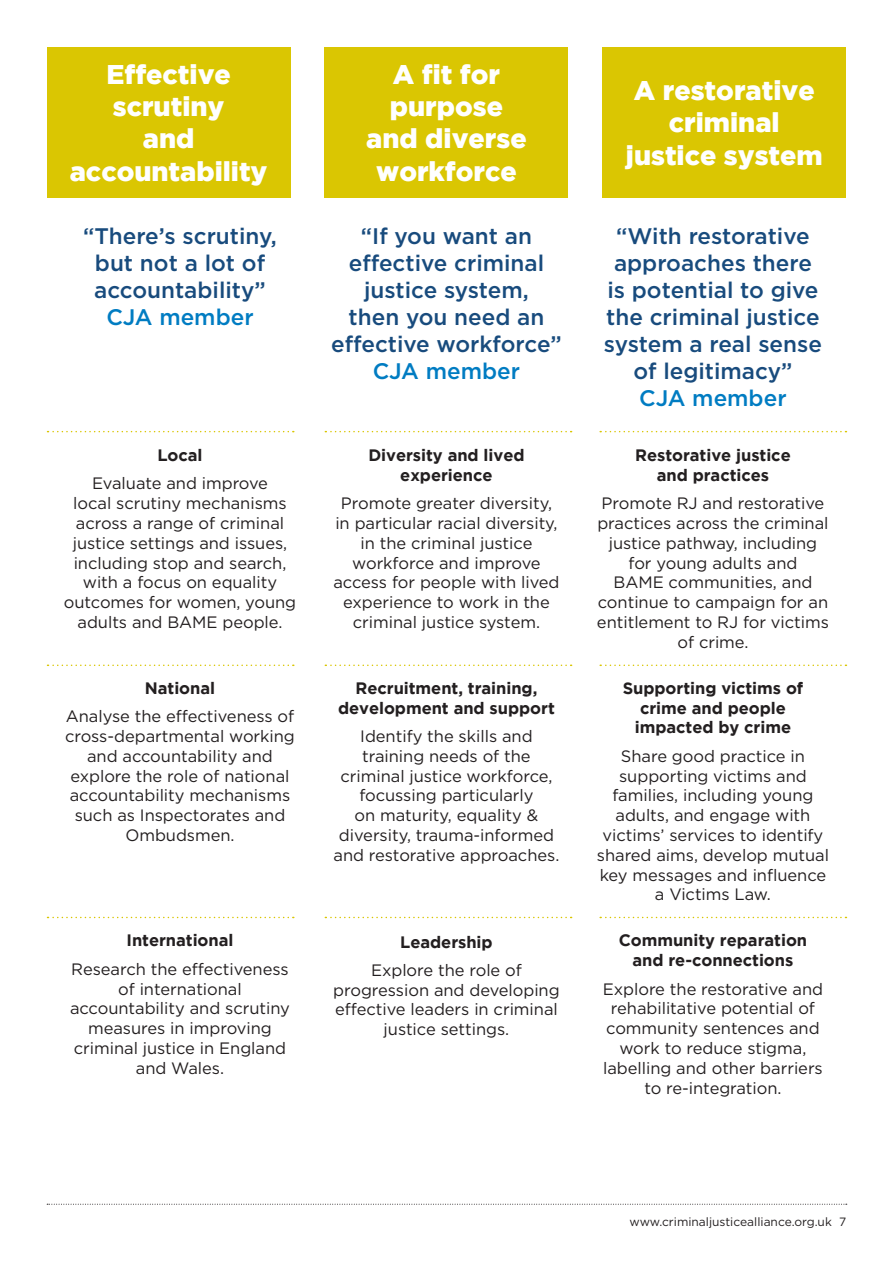
<style>
.page{position:relative;width:893px;height:1263px;background:#fff}
.page>*{position:absolute;margin:0;border:0;box-sizing:border-box;transform-origin:0 0}
.t1{font:900 27px/32.4px "Gotham";color:#fff;text-align:center}
.Heading_in_a_box{font:500 22.5px/27px "Gotham";color:#184b7d;text-align:center}
.t2{font:16.5px/19.8px "Gotham";letter-spacing:-.005em;color:#231f20;text-align:center}
.Mini_head{font:700 16.5px/19.8px "Gotham";letter-spacing:-.005em;color:#231f20;text-align:center}
.t3{font:12px "Gotham";color:#231f20}
.s1{color:#007cc2}
</style>
<div class="page">
<svg style="left:47px;top:1204px;width:800px;height:1px"></svg>
<svg style="left:48px;top:431px;width:246px;height:1px"></svg>
<svg style="left:325px;top:431px;width:247px;height:1px"></svg>
<svg style="left:600px;top:431px;width:246px;height:1px"></svg>
<svg style="left:48px;top:664px;width:246px;height:2px"></svg>
<svg style="left:325px;top:664px;width:247px;height:2px"></svg>
<svg style="left:600px;top:664px;width:246px;height:2px"></svg>
<svg style="left:48px;top:917px;width:246px;height:1px"></svg>
<svg style="left:325px;top:917px;width:247px;height:1px"></svg>
<svg style="left:600px;top:917px;width:246px;height:1px"></svg>
<div style="left:325px;top:47px;width:243px;height:151px;background:#dac602"></div>
<div style="left:602px;top:47px;width:244px;height:151px;background:#dac602"></div>
<div style="left:47px;top:47px;width:244px;height:151px;background:#dac602"></div>
<p class="t1" style="left:70px;top:57px;width:199px">Effective scrutiny<br>and accountability</p>
<p class="t1" style="left:366px;top:57px;width:162px">A fit for purpose and diverse workforce</p>
<p class="t1" style="left:626px;top:73px;width:198px">A restorative criminal justice system</p>
<p class="Heading_in_a_box" style="left:83px;top:223px;width:195px">“There’s scrutiny, but not a lot of accountability”<br><span class="s1">CJA member</span></p>
<p class="Heading_in_a_box" style="left:331px;top:223px;width:232px">“If you want an effective criminal justice system,<br>then you need an effective workforce”<br><span class="s1">CJA member</span></p>
<p class="Heading_in_a_box" style="left:604px;top:223px;width:220px">“With restorative approaches there is potential to give the criminal justice system a real sense of legitimacy”<br><span class="s1">CJA member</span></p>
<p class="Mini_head" style="left:157px;top:445px;width:47px">Local</p>
<p class="t2" style="left:64px;top:473px;width:234px">Evaluate and improve<br>local scrutiny mechanisms across a range of criminal justice settings and issues, including stop and search, with a focus on equality outcomes for women, young adults and BAME people.</p>
<p class="Mini_head" style="left:145px;top:678px;width:72px">National</p>
<p class="t2" style="left:65px;top:706px;width:231px">Analyse the effectiveness of cross-departmental working and accountability and explore the role of national accountability mechanisms such as Inspectorates and<br>Ombudsmen.</p>
<p class="Mini_head" style="left:127px;top:930px;width:108px">International</p>
<p class="t2" style="left:70px;top:959px;width:221px">Research the effectiveness of international accountability and scrutiny measures in improving criminal justice in England and Wales.</p>
<p class="Mini_head" style="left:368px;top:445px;width:158px">Diversity and lived experience</p>
<p class="t2" style="left:333px;top:493px;width:228px">Promote greater diversity, in particular racial diversity, in the criminal justice workforce and improve access for people with lived experience to work in the criminal justice system.</p>
<p class="Mini_head" style="left:338px;top:678px;width:218px">Recruitment, training, development and support</p>
<p class="t2" style="left:334px;top:726px;width:227px">Identify the skills and training needs of the criminal justice workforce, focussing particularly<br>on maturity, equality &amp; diversity, trauma-informed and restorative approaches.</p>
<p class="Mini_head" style="left:400px;top:931px;width:94px">Leadership</p>
<p class="t2" style="left:333px;top:960px;width:228px">Explore the role of progression and developing effective leaders in criminal justice settings.</p>
<p class="Mini_head" style="left:635px;top:445px;width:157px">Restorative justice and practices</p>
<p class="t2" style="left:597px;top:493px;width:234px">Promote RJ and restorative practices across the criminal justice pathway, including for young adults and<br>BAME communities, and continue to campaign for an entitlement to RJ for victims of crime.</p>
<p class="Mini_head" style="left:623px;top:678px;width:182px">Supporting victims of crime and people impacted by crime</p>
<p class="t2" style="left:597px;top:746px;width:234px">Share good practice in supporting victims and families, including young adults, and engage with victims’ services to identify shared aims, develop mutual key messages and influence a Victims Law.</p>
<p class="Mini_head" style="left:619px;top:930px;width:190px">Community reparation and re-connections</p>
<p class="t2" style="left:603px;top:978px;width:222px">Explore the restorative and rehabilitative potential of community sentences and work to reduce stigma, labelling and other barriers to re-integration.</p>
<p class="t3" style="left:629px;top:1214px;width:218px">www.criminaljusticealliance.org.uk 7</p>
</div>
